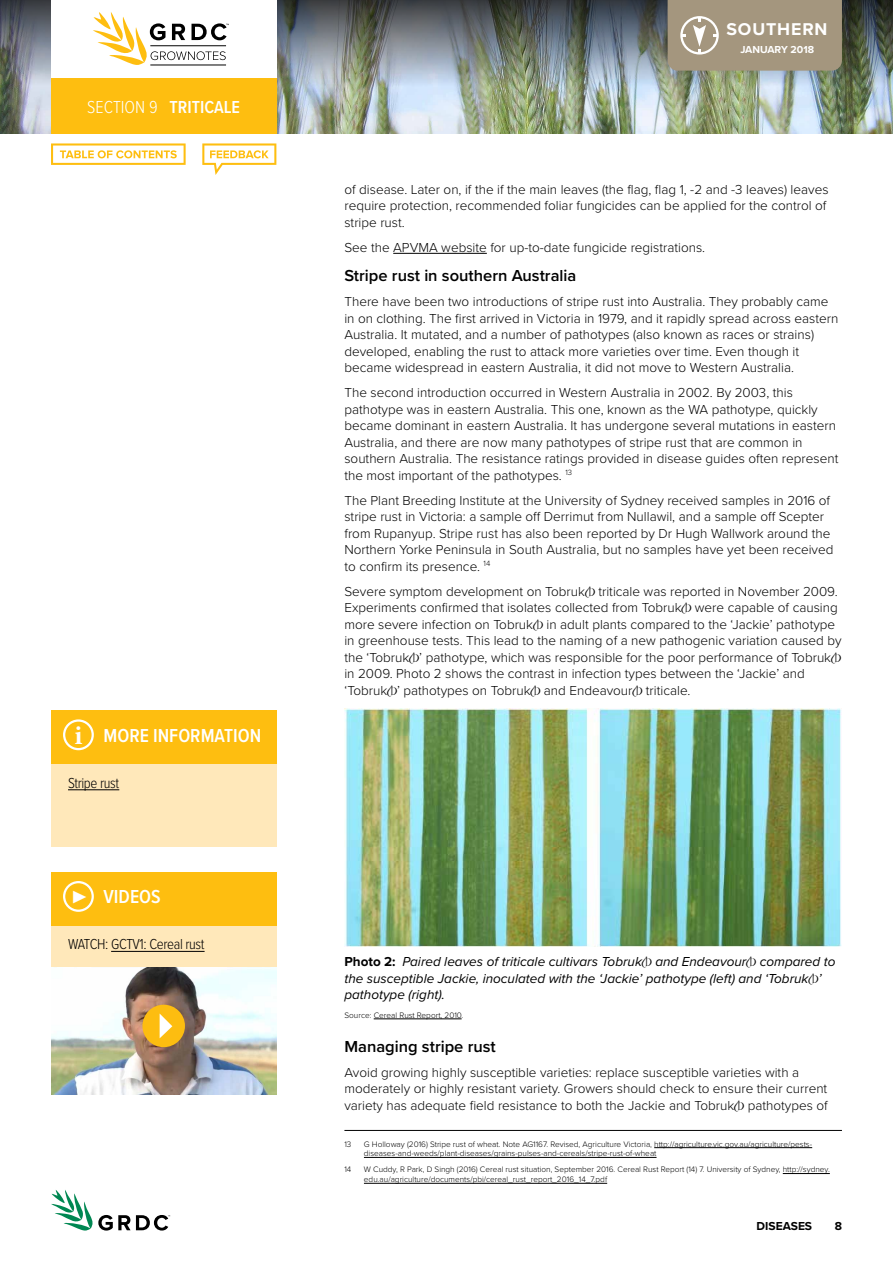
<style>
.page{position:relative;width:893px;height:1263px;background:#fff}
.page>*{position:absolute;margin:0;border:0;box-sizing:border-box;transform-origin:0 0}
.t1{font:600 19.5px "Proxima Nova Cond";color:#fff}
.t2{font:600 18px "Proxima Nova Cond";color:#fff}
.t3{font:700 17.7px "Proxima Nova";letter-spacing:.05em;color:#fff}
.t4{font:600 16.5px "Proxima Nova";color:#000}
.t5{font:300 15px "Proxima Nova Cond";letter-spacing:-.025em;color:#000}
.t6{font:300 13.5px/16.5px "Proxima Nova";color:#000}
.t7{font:italic 13.5px/16.5px "Proxima Nova";color:#000}
.t8{font:700 12px "Proxima Nova";color:#000}
.t9{font:700 10.5px "Proxima Nova";color:#fff}
.t10{font:300 8.25px/9.8px "Proxima Nova";color:#000}
.s1{font-weight:300}
.s2{font-family:"Minion Pro";font-weight:700;font-size:27px}
.s3{font-family:"Plant Breeders Webfont";font-weight:400}
.s4{font-weight:700;font-style:normal}
.s5{font-family:"Plant Breeders Webfont";font-style:normal}
</style>
<div class="page">
<img style="left:0;top:117px;width:893px;height:16px">
<img style="left:0;top:0;width:893px;height:117px">
<svg style="left:51px;top:1190px;width:119px;height:41px"></svg>
<div style="left:51px;top:0;width:225px;height:81px;background:#fff"></div>
<div style="left:51px;top:78px;width:225px;height:55px;background:#febe10"></div>
<div style="left:668px;top:0;width:174px;height:71px;background:#a4967e"></div>
<hr style="left:150px;top:65px;width:76px;height:1px;background:#000">
<svg style="left:93px;top:12px;width:136px;height:53px"></svg>
<hr style="left:393px;top:253px;width:94px;height:1px;background:#000">
<hr style="left:374px;top:1018px;width:88px;height:1px;background:#000">
<img style="left:344px;top:708px;width:498px;height:239px">
<hr style="left:344px;top:1130px;width:498px;height:1px;background:#000">
<hr style="left:654px;top:1147px;width:158px;height:1px;background:#000">
<hr style="left:364px;top:1157px;width:293px;height:1px;background:#000">
<hr style="left:783px;top:1173px;width:47px;height:1px;background:#000">
<hr style="left:364px;top:1183px;width:243px;height:1px;background:#000">
<div style="left:51px;top:712px;width:225px;height:135px;background:#ffe8ba"></div>
<hr style="left:68px;top:789px;width:51px;height:1px;background:#000">
<div style="left:51px;top:710px;width:225px;height:54px;background:#febe10"></div>
<div style="left:63px;top:719px;width:31px;height:31px;border:2px solid #fff;border-radius:50%"></div>
<div style="left:51px;top:873px;width:225px;height:136px;background:#ffe8ba"></div>
<hr style="left:111px;top:951px;width:94px;height:1px;background:#000">
<div style="left:51px;top:872px;width:225px;height:54px;background:#febe10"></div>
<div style="left:63px;top:881px;width:31px;height:31px;border:2px solid #fff;border-radius:50%"></div>
<img style="left:51px;top:967px;width:225px;height:127px">
<div style="left:142px;top:1005px;width:43px;height:42px;background:#fdbd10;border-radius:50%"></div>
<svg style="left:160px;top:1014px;width:12px;height:24px"></svg>
<svg style="left:51px;top:143px;width:135px;height:22px"></svg>
<svg style="left:202px;top:143px;width:74px;height:32px"></svg>
<h2 class="t2" style="left:87px;top:94px;width:92px"><span class="s1">Section 9</span> TRITICALE</h2>
<h1 class="t1" style="left:74px;top:721px;width:188px"><span class="s2">i</span> MORE INFORMATION</h1>
<p class="t5" style="left:68px;top:772px;width:53px">Stripe rust</p>
<h1 class="t1" style="left:71px;top:882px;width:91px"><span class="s2">▶</span> VIDEOS</h1>
<p class="t5" style="left:68px;top:933px;width:138px">WATCH: GCTV1: Cereal rust</p>
<h3 class="t3" style="left:726px;top:19px;width:103px">SOUTHERN</h3>
<p class="t9" style="left:740px;top:41px;width:75px">JANUARY 2018</p>
<p class="t6" style="left:344px;top:180px;width:486px">of disease. Later on, if the if the main leaves (the flag, flag 1, -2 and -3 leaves) leaves require protection, recommended foliar fungicides can be applied for the control of stripe rust.</p>
<p class="t6" style="left:344px;top:238px;width:362px">See the APVMA website for up-to-date fungicide registrations.</p>
<p class="t4" style="left:344px;top:263px;width:233px">Stripe rust in southern Australia</p>
<p class="t6" style="left:344px;top:293px;width:495px">There have been two introductions of stripe rust into Australia. They probably came in on clothing. The first arrived in Victoria in 1979, and it rapidly spread across eastern Australia. It mutated, and a number of pathotypes (also known as races or strains) developed, enabling the rust to attack more varieties over time. Even though it became widespread in eastern Australia, it did not move to Western Australia.</p>
<p class="t6" style="left:344px;top:384px;width:495px">The second introduction occurred in Western Australia in 2002. By 2003, this pathotype was in eastern Australia. This one, known as the WA pathotype, quickly became dominant in eastern Australia. It has undergone several mutations in eastern Australia, and there are now many pathotypes of stripe rust that are common in southern Australia. The resistance ratings provided in disease guides often represent the most important of the pathotypes. <sup>13</sup></p>
<p class="t6" style="left:344px;top:491px;width:491px">The Plant Breeding Institute at the University of Sydney received samples in 2016 of stripe rust in Victoria: a sample off Derrimut from Nullawil, and a sample off Scepter from Rupanyup. Stripe rust has also been reported by Dr Hugh Wallwork around the Northern Yorke Peninsula in South Australia, but no samples have yet been received to confirm its presence. <sup>14</sup></p>
<p class="t6" style="left:344px;top:582px;width:499px">Severe symptom development on Tobruk<span class="s3">P</span> triticale was reported in November 2009.<br>Experiments confirmed that isolates collected from Tobruk<span class="s3">P</span> were capable of causing more severe infection on Tobruk<span class="s3">P</span> in adult plants compared to the ‘Jackie’ pathotype in greenhouse tests. This lead to the naming of a new pathogenic variation caused by the ‘Tobruk<span class="s3">P</span>’ pathotype, which was responsible for the poor performance of Tobruk<span class="s3">P </span>in 2009. Photo 2 shows the contrast in infection types between the ‘Jackie’ and ‘Tobruk<span class="s3">P</span>’ pathotypes on Tobruk<span class="s3">P</span> and Endeavour<span class="s3">P</span> triticale.</p>
<p class="t7" style="left:344px;top:953px;width:493px"><span class="s4">PHOTO 2:</span> Paired leaves of triticale cultivars Tobruk<span class="s5">P</span> and Endeavour<span class="s5">P</span> compared to the susceptible Jackie, inoculated with the ‘Jackie’ pathotype (left) and ‘Tobruk<span class="s5">P</span>’ pathotype (right).</p>
<p class="t10" style="left:344px;top:1010px;width:120px">Source: Cereal Rust Report, 2010.</p>
<p class="t4" style="left:344px;top:1034px;width:153px">Managing stripe rust</p>
<p class="t6" style="left:344px;top:1063px;width:485px">Avoid growing highly susceptible varieties: replace susceptible varieties with a moderately or highly resistant variety. Growers should check to ensure their current variety has adequate field resistance to both the Jackie and Tobruk<span class="s3">P</span> pathotypes of</p>
<p class="t10" style="left:344px;top:1138px;width:9px">13</p>
<p class="t10" style="left:364px;top:1138px;width:450px">G Holloway (2016) Stripe rust of wheat. Note AG1167. Revised, Agriculture Victoria, http://agriculture.vic.gov.au/agriculture/pests&shy;diseases-and-weeds/plant-diseases/grains-pulses-and-cereals/stripe-rust-of-wheat</p>
<p class="t10" style="left:344px;top:1164px;width:9px">14</p>
<p class="t10" style="left:364px;top:1164px;width:467px">W Cuddy, R Park, D Singh (2016) Cereal rust situation, September 2016. Cereal Rust Report (14) 7. University of Sydney, http://sydney. edu.au/agriculture/documents/pbi/cereal_rust_report_2016_14_7.pdf</p>
<p class="t8" style="left:776px;top:1217px;width:37px">EASES</p>
<p class="t8" style="left:835px;top:1217px;width:9px">8</p>
</div>
